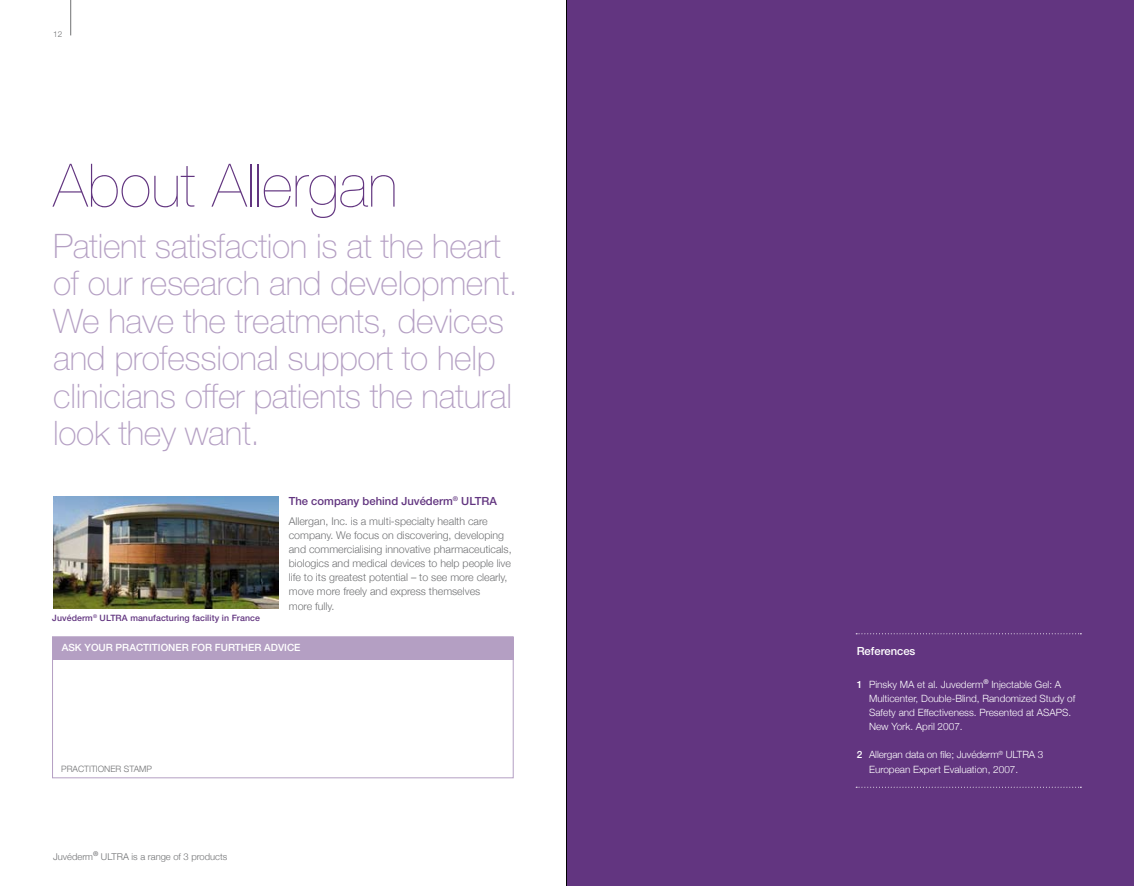
<style>
.page{position:relative;width:1134px;height:886px;background:#fff}
.page>*{position:absolute;margin:0;border:0;box-sizing:border-box;transform-origin:0 0}
.t1{font:200 60px "Helvetica Neue";color:#623580}
.t2{font:100 33.75px/37.5px "Helvetica Neue";letter-spacing:-.01em;color:#b49fc3}
.t3{font:500 11.25px "Helvetica Neue";color:#623580}
.t4{font:500 11.25px "Helvetica Neue";color:#fff}
.t5{font:300 10.62px/14.1px "Helvetica Neue";color:#707173}
.t6{font:300 10px/14.1px "Helvetica Neue";color:#fff}
.t7{font:500 10px "Helvetica Neue";color:#fff}
.t8{font:300 9.38px "Helvetica Neue";color:#707173}
.t9{font:500 8.75px "Helvetica Neue";letter-spacing:.01em;color:#623580}
.t10{font:300 8.75px "Helvetica Neue";color:#707173}
.t11{font:300 8.12px "Helvetica Neue";color:#707173}
.s1{font-weight:500}
</style>
<div class="page">
<hr style="left:70px;top:0;width:1px;height:35px;background:#707173">
<hr style="left:566px;top:0;width:1px;height:886px;background:#000">
<div style="left:567px;top:0;width:567px;height:886px;background:#623580"></div>
<img style="left:53px;top:496px;width:225px;height:112px">
<div style="left:52px;top:636px;width:461px;height:142px;border:1px solid #b49fc3"></div>
<div style="left:53px;top:637px;width:461px;height:22px;background:#b49fc3"></div>
<svg style="left:856px;top:633px;width:225px;height:1px"></svg>
<svg style="left:856px;top:787px;width:225px;height:1px"></svg>
<p class="t11" style="left:53px;top:29px;width:11px">12</p>
<h1 class="t1" style="left:53px;top:151px;width:346px">About Allergan</h1>
<h2 class="t2" style="left:53px;top:227px;width:466px">Patient satisfaction is at the heart of our research and development.<br>We have the treatments, devices and professional support to help clinicians offer patients the natural look they want.</h2>
<p class="t9" style="left:52px;top:612px;width:209px">Juvéderm<sup>®</sup> ULTRA manufacturing facility in France</p>
<p class="t3" style="left:289px;top:494px;width:210px">The company behind Juvéderm<sup>®</sup> ULTRA</p>
<p class="t5" style="left:289px;top:513px;width:224px">Allergan, Inc. is a multi-specialty health care company. We focus on discovering, developing and commercialising innovative pharmaceuticals, biologics and medical devices to help people live life to its greatest potential – to see more clearly, move more freely and express themselves<br>more fully.</p>
<p class="t7" style="left:62px;top:641px;width:240px">ASK YOUR PRACTITIONER FOR FURTHER ADVICE</p>
<p class="t10" style="left:61px;top:764px;width:92px">PRACTITIONER STAMP</p>
<p class="t8" style="left:53px;top:850px;width:176px">Juvéderm<sup>®</sup> ULTRA is a range of 3 products</p>
<p class="t4" style="left:857px;top:644px;width:60px">References</p>
<p class="t6" style="left:869px;top:677px;width:208px;text-indent:-12px"><span class="s1">1</span> Pinsky MA et al. Juvederm<sup>®</sup> Injectable Gel: A Multicenter, Double-Blind, Randomized Study of Safety and Effectiveness. Presented at ASAPS.<br>New York. April 2007.</p>
<p class="t6" style="left:869px;top:747px;width:176px;text-indent:-12px"><span class="s1">2</span> Allergan data on file; Juvéderm<sup>®</sup> ULTRA 3<br>European Expert Evaluation, 2007.</p>
</div>
